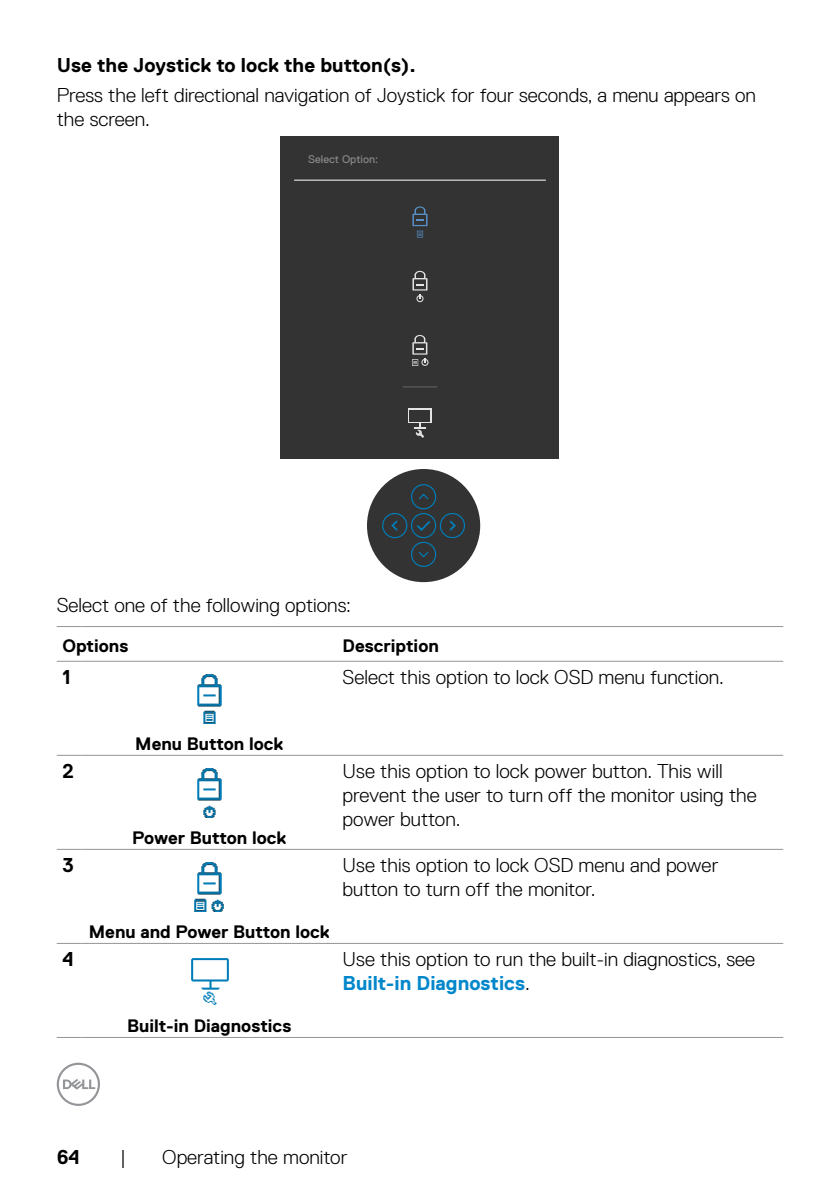
<style>
.page{position:relative;width:840px;height:1191px;background:#fff}
.page>*{position:absolute;margin:0;border:0;box-sizing:border-box;transform-origin:0 0}
.t1{font:300 20px/24px "Dell Replica";color:#000}
.t2{font:700 20px "Dell Replica";color:#000}
.t3{font:700 18px "Dell Replica";color:#000}
.t4{font:11.2px "Dell Replica";color:#888}
.s1{font-weight:700;color:#0087cb}
</style>
<div class="page">
<svg style="left:57px;top:1062px;width:43px;height:44px"></svg>
<div style="left:280px;top:136px;width:279px;height:323px;background:#333"></div>
<hr style="left:294px;top:180px;width:251px;height:1px;background:#fff">
<hr style="left:402px;top:386px;width:35px;height:1px;background:#666">
<div style="left:367px;top:469px;width:113px;height:113px;background:#333;border-radius:50%"></div>
<div style="left:411px;top:513px;width:25px;height:25px;border:1px solid #007db8;border-radius:50%"></div>
<div style="left:411px;top:542px;width:25px;height:25px;border:1px solid #007db8;border-radius:50%"></div>
<div style="left:411px;top:484px;width:25px;height:25px;border:1px solid #007db8;border-radius:50%"></div>
<div style="left:382px;top:513px;width:25px;height:25px;border:1px solid #007db8;border-radius:50%"></div>
<div style="left:439px;top:513px;width:26px;height:25px;border:1px solid #007db8;border-radius:50%"></div>
<svg style="left:418px;top:552px;width:11px;height:6px"></svg>
<svg style="left:418px;top:493px;width:11px;height:7px"></svg>
<svg style="left:449px;top:520px;width:7px;height:11px"></svg>
<svg style="left:391px;top:520px;width:7px;height:11px"></svg>
<svg style="left:414px;top:519px;width:17px;height:13px"></svg>
<div style="left:408px;top:409px;width:23px;height:14px;background:#e4e4e4"></div>
<div style="left:409px;top:410px;width:21px;height:12px;background:#333"></div>
<svg style="left:414px;top:423px;width:11px;height:15px"></svg>
<svg style="left:412px;top:206px;width:15px;height:32px"></svg>
<svg style="left:412px;top:271px;width:15px;height:28px"></svg>
<div style="left:416px;top:295px;width:7px;height:7px;border:1px solid #e4e4e4;border-radius:50%"></div>
<div style="left:421px;top:359px;width:7px;height:7px;border:1px solid #e4e4e4;border-radius:50%"></div>
<svg style="left:412px;top:335px;width:15px;height:31px"></svg>
<svg style="left:57px;top:626px;width:24px;height:1px"></svg>
<hr style="left:81px;top:626px;width:256px;height:1px;background:#939598">
<hr style="left:337px;top:626px;width:445px;height:1px;background:#939598">
<svg style="left:57px;top:661px;width:24px;height:1px"></svg>
<hr style="left:81px;top:661px;width:256px;height:1px;background:#939598">
<hr style="left:337px;top:661px;width:445px;height:1px;background:#939598">
<svg style="left:57px;top:755px;width:24px;height:1px"></svg>
<hr style="left:81px;top:755px;width:256px;height:1px;background:#939598">
<hr style="left:337px;top:755px;width:445px;height:1px;background:#939598">
<svg style="left:57px;top:849px;width:24px;height:1px"></svg>
<hr style="left:81px;top:849px;width:256px;height:1px;background:#939598">
<hr style="left:337px;top:849px;width:445px;height:1px;background:#939598">
<svg style="left:57px;top:943px;width:24px;height:1px"></svg>
<hr style="left:81px;top:943px;width:256px;height:1px;background:#939598">
<hr style="left:337px;top:943px;width:445px;height:1px;background:#939598">
<svg style="left:57px;top:1037px;width:24px;height:1px"></svg>
<hr style="left:81px;top:1037px;width:256px;height:1px;background:#939598">
<hr style="left:337px;top:1037px;width:445px;height:1px;background:#939598">
<img style="left:197px;top:674px;width:25px;height:50px">
<img style="left:197px;top:768px;width:25px;height:50px">
<img style="left:194px;top:862px;width:30px;height:50px">
<img style="left:191px;top:958px;width:38px;height:47px">
<p class="t2" style="left:57px;top:54px;width:360px">Use the Joystick to lock the button(s).</p>
<p class="t1" style="left:57px;top:83px;width:700px">Press the left directional navigation of Joystick for four seconds, a menu appears on the screen.</p>
<p class="t4" style="left:308px;top:153px;width:71px">Select Option:</p>
<p class="t1" style="left:57px;top:593px;width:295px">Select one of the following options:</p>
<p class="t3" style="left:62px;top:635px;width:67px">Options</p>
<p class="t3" style="left:342px;top:635px;width:98px">Description</p>
<p class="t2" style="left:62px;top:666px;width:10px">1</p>
<p class="t1" style="left:342px;top:665px;width:382px">Select this option to lock OSD menu function.</p>
<p class="t3" style="left:135px;top:733px;width:149px">Menu Button lock</p>
<p class="t2" style="left:62px;top:760px;width:13px">2</p>
<p class="t3" style="left:132px;top:827px;width:155px">Power Button lock</p>
<p class="t1" style="left:342px;top:759px;width:415px">Use this option to lock power button. This will prevent the user to turn off the monitor using the power button.</p>
<p class="t2" style="left:62px;top:854px;width:13px">3</p>
<p class="t1" style="left:342px;top:853px;width:377px">Use this option to lock OSD menu and power button to turn off the monitor.</p>
<p class="t3" style="left:89px;top:921px;width:242px">Menu and Power Button lock</p>
<p class="t2" style="left:62px;top:948px;width:13px">4</p>
<p class="t1" style="left:342px;top:947px;width:414px">Use this option to run the built-in diagnostics, see<br><span class="s1">Built-in Diagnostics</span>.</p>
<p class="t3" style="left:127px;top:1015px;width:165px">Built-in Diagnostics</p>
<p class="t2" style="left:57px;top:1146px;width:25px">64</p>
<p class="t1" style="left:120px;top:1145px;width:7px">|</p>
<p class="t1" style="left:162px;top:1145px;width:186px">Operating the monitor</p>
</div>
